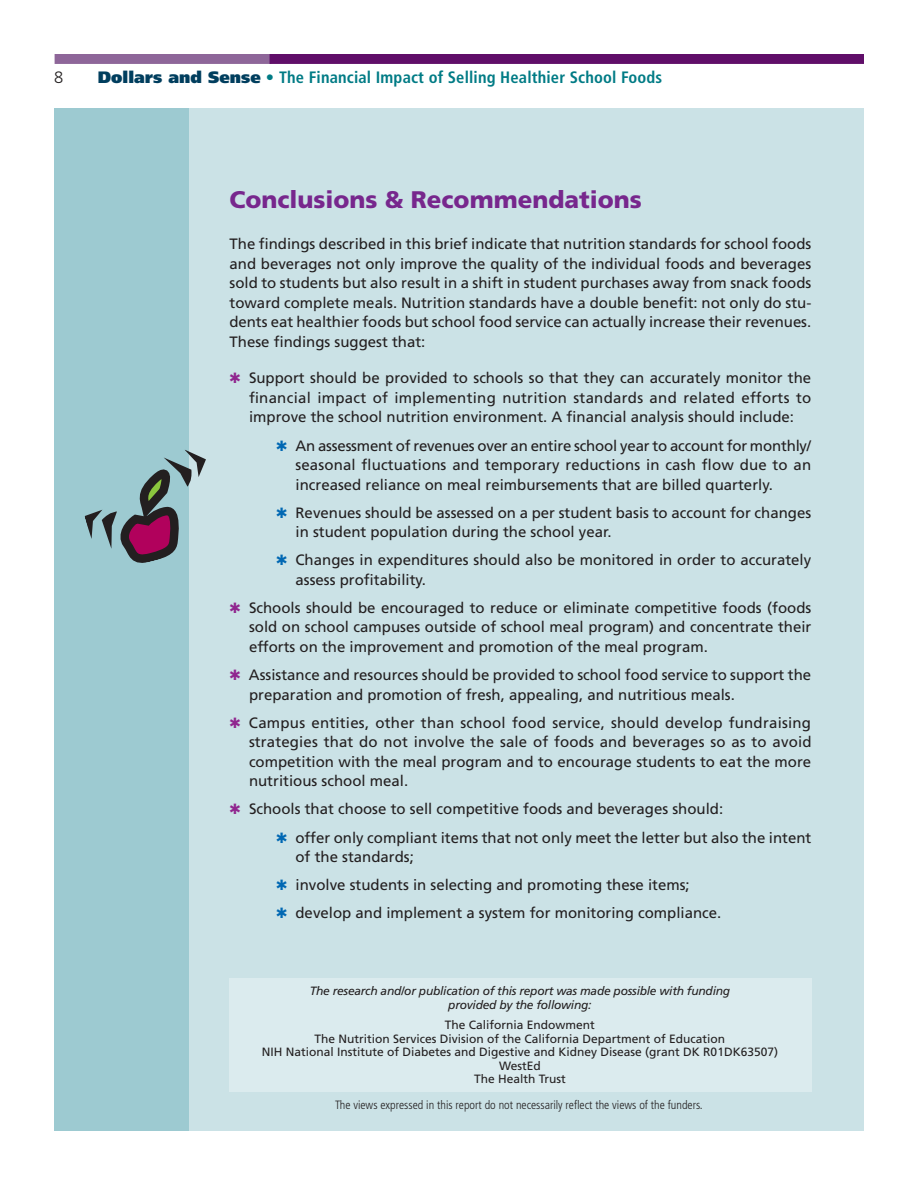
<style>
.page{position:relative;width:918px;height:1188px;background:#fff}
.page>*{position:absolute;margin:0;border:0;box-sizing:border-box;transform-origin:0 0}
.t1{font:900 24px "Frutiger";color:#77278d}
.t2{font:700 condensed 16.5px "Frutiger";letter-spacing:.01em;color:#007b85}
.t3{font:300 16.5px "Frutiger";color:#231f20}
.t4{font:15px/19.5px "Frutiger";color:#231f20;text-align:justify}
.t5{font:12px/13.5px "Frutiger";color:#231f20;text-align:center}
.t6{font:italic 12px/13.5px "Frutiger";letter-spacing:-.02em;color:#231f20;text-align:center}
.t7{font:300 condensed 12px "Frutiger";color:#231f20}
.s1{font-weight:900;font-stretch:normal;color:#003e5e}
.s2{font-weight:900;font-stretch:normal}
</style>
<div class="page">
<div style="left:54px;top:108px;width:810px;height:1022px;background:#cbe2e6"></div>
<div style="left:55px;top:108px;width:134px;height:1022px;background:#9dcad1"></div>
<svg style="left:84px;top:450px;width:122px;height:113px"></svg>
<div style="left:230px;top:978px;width:582px;height:114px;background:#dbebee"></div>
<div style="left:55px;top:55px;width:215px;height:8px;background:#8e6699"></div>
<div style="left:55px;top:54px;width:216px;height:10px;border:2px solid #8e6699"></div>
<div style="left:270px;top:55px;width:593px;height:8px;background:#600e69"></div>
<div style="left:270px;top:54px;width:594px;height:10px;border:2px solid #600e69"></div>
<p class="t3" style="left:54px;top:68px;width:11px">8</p>
<p class="t2" style="left:98px;top:67px;width:566px"><span class="s1">Dollars and Sense</span> <span class="s2">•</span> The Financial Impact of Selling Healthier School Foods</p>
<h1 class="t1" style="left:230px;top:185px;width:414px">Conclusions &amp; Recommendations</h1>
<p class="t4" style="left:230px;top:234px;width:583px">The findings described in this brief indicate that nutrition standards for school foods and beverages not only improve the quality of the individual foods and beverages sold to students but also result in a shift in student purchases away from snack foods toward complete meals. Nutrition standards have a double benefit: not only do stu&shy;dents eat healthier foods but school food service can actually increase their revenues.<br>These findings suggest that:</p>
<p class="t4" style="left:249px;top:369px;width:564px">Support should be provided to schools so that they can accurately monitor the financial impact of implementing nutrition standards and related efforts to improve the school nutrition environment. A financial analysis should include:</p>
<p class="t4" style="left:296px;top:436px;width:517px">An assessment of revenues over an entire school year to account for monthly/ seasonal fluctuations and temporary reductions in cash flow due to an increased reliance on meal reimbursements that are billed quarterly.</p>
<p class="t4" style="left:296px;top:503px;width:517px">Revenues should be assessed on a per student basis to account for changes in student population during the school year.</p>
<p class="t4" style="left:296px;top:550px;width:517px">Changes in expenditures should also be monitored in order to accurately assess profitability.</p>
<p class="t4" style="left:249px;top:598px;width:564px">Schools should be encouraged to reduce or eliminate competitive foods (foods sold on school campuses outside of school meal program) and concentrate their efforts on the improvement and promotion of the meal program.</p>
<p class="t4" style="left:249px;top:665px;width:564px">Assistance and resources should be provided to school food service to support the preparation and promotion of fresh, appealing, and nutritious meals.</p>
<p class="t4" style="left:249px;top:713px;width:564px">Campus entities, other than school food service, should develop fundraising strategies that do not involve the sale of foods and beverages so as to avoid competition with the meal program and to encourage students to eat the more nutritious school meal.</p>
<p class="t4" style="left:296px;top:795px;width:517px;line-height:28.2px;text-indent:-46px">Schools that choose to sell competitive foods and beverages should:<br>offer only compliant items that not only meet the letter but also the intent</p>
<p class="t4" style="left:296px;top:843px;width:427px;line-height:28.2px;text-align:left">of the standards;<br>involve students in selecting and promoting these items; develop and implement a system for monitoring compliance.</p>
<p class="t6" style="left:310px;top:985px;width:422px">The research and/or publication of this report was made possible with funding provided by the following:</p>
<p class="t5" style="left:262px;top:1018px;width:518px">The California Endowment<br>The Nutrition Services Division of the California Department of Education<br>NIH National Institute of Diabetes and Digestive and Kidney Disease (grant DK R01DK63507)<br>WestEd<br>The Health Trust</p>
<p class="t7" style="left:335px;top:1098px;width:369px">The views expressed in this report do not necessarily reflect the views of the funders.</p>
</div>
